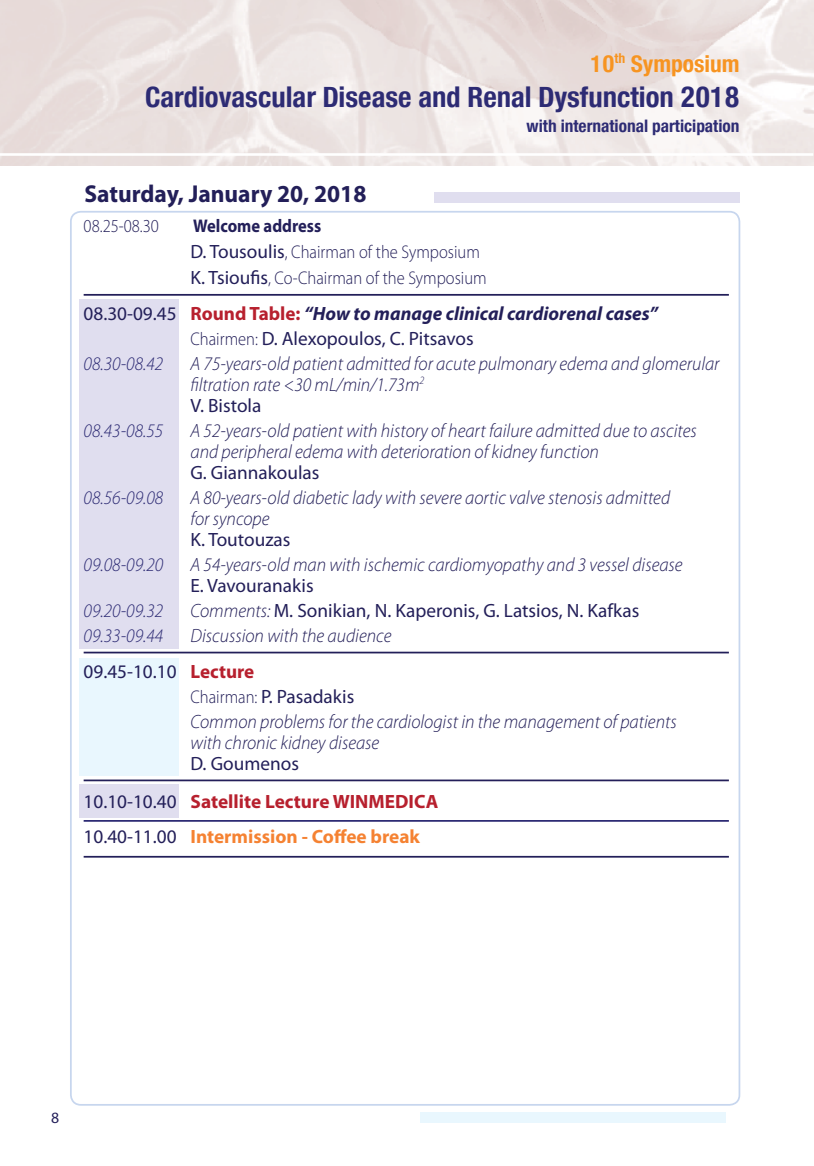
<style>
.page{position:relative;width:814px;height:1166px;background:#fff}
.page>*{position:absolute;margin:0;border:0;box-sizing:border-box;transform-origin:0 0}
.t1{font:700 condensed 30.62px "Helvetica Neue Greek";color:#2d2b74}
.t2{font:700 condensed 25.03px "Helvetica Neue Greek";color:#f79421}
.t3{font:700 24.5px "Myriad Pro";color:#231f59;scale:.96 1}
.t4{font:italic 300 19.25px/21px "Myriad Pro";color:#231f59;scale:.95 1}
.t5{font:19.25px "Myriad Pro";color:#231f59}
.t6{font:italic 300 19.25px "Myriad Pro";color:#2d2b74;scale:.95 1}
.t7{font:italic 700 19.25px "Myriad Pro";color:#231f59}
.t8{font:700 19.25px/38px "Myriad Pro";color:#b7202e}
.t9{font:700 19.25px "Myriad Pro";color:#f58232}
.t10{font:700 condensed 18.55px "Helvetica Neue Greek";color:#2d2b74}
.t11{font:300 18.38px/25.9px "Myriad Pro";color:#231f59;scale:.9 1}
.t12{font:15.75px "Myriad Pro";color:#231f59}
.s1{font-weight:700}
.s2{font-weight:400;font-size:19.25px}
.s3{font-weight:400;font-style:normal}
.s4{font-style:normal;color:#b7202e}
.s5{font-weight:300;font-size:18.38px}
.s6{font-weight:300;font-style:italic}
.s7{font-weight:700;font-style:normal;color:#b7202e}
.s8{font-style:normal;font-size:18.38px}
.s9{font-weight:400;color:#231f59}
</style>
<div class="page">
<div style="left:434px;top:192px;width:305px;height:10px;background:#e0deef"></div>
<div style="left:420px;top:1112px;width:305px;height:10px;background:#e9f7fe"></div>
<div style="left:80px;top:657px;width:99px;height:118px;background:#e9f7fe"></div>
<div style="left:80px;top:299px;width:99px;height:349px;background:#e0deef"></div>
<div style="left:80px;top:784px;width:99px;height:33px;background:#e0deef"></div>
<hr style="left:84px;top:294px;width:644px;height:2px;background:#231f59">
<hr style="left:84px;top:652px;width:644px;height:1px;background:#231f59">
<hr style="left:84px;top:779px;width:644px;height:2px;background:#231f59">
<hr style="left:84px;top:820px;width:644px;height:2px;background:#2d2b74">
<hr style="left:84px;top:856px;width:644px;height:1px;background:#231f59">
<h2 class="t2" style="left:590px;top:50px;width:151px">10<sup>th</sup> Symposium</h2>
<h1 class="t1" style="left:145px;top:81px;width:596px">Cardiovascular Disease and Renal Dysfunction 2018</h1>
<p class="t10" style="left:526px;top:116px;width:214px">with international participation</p>
<p class="t3" style="left:84px;top:178px;width:295px">Saturday, January 20, 2018</p>
<p class="t11" style="left:84px;top:213px;width:85px">08.25-08.30</p>
<p class="t11" style="left:190px;top:213px;width:330px"><span class="s1">Welcome address<br></span><span class="s2">D. Tousoulis</span>, Chairman of the Symposium<br><span class="s2">K. Tsioufis</span>, Co-Chairman of the Symposium</p>
<p class="t7" style="left:84px;top:301px;width:576px"><span class="s3">08.30-09.45</span> <span class="s4">Round Table:</span> “How to manage clinical cardiorenal cases”</p>
<p class="t5" style="left:190px;top:326px;width:285px"><span class="s5">Chairmen:</span> D. Alexopoulos, C. Pitsavos</p>
<p class="t6" style="left:84px;top:352px;width:85px">08.30-08.42</p>
<p class="t4" style="left:190px;top:353px;width:558px">A 75-years-old patient admitted for acute pulmonary edema and glomerular filtration rate &lt;30 mL/min/1.73m<sup>2<br></sup><span class="s3">V. Bistola</span></p>
<p class="t6" style="left:84px;top:419px;width:85px">08.43-08.55</p>
<p class="t4" style="left:190px;top:420px;width:534px">A 52-years-old patient with history of heart failure admitted due to ascites and peripheral edema with deterioration of kidney function</p>
<p class="t5" style="left:190px;top:460px;width:131px">G. Giannakoulas</p>
<p class="t6" style="left:84px;top:486px;width:85px">08.56-09.08</p>
<p class="t4" style="left:190px;top:487px;width:506px">A 80-years-old diabetic lady with severe aortic valve stenosis admitted for syncope</p>
<p class="t5" style="left:190px;top:527px;width:101px">K. Toutouzas</p>
<p class="t6" style="left:84px;top:553px;width:85px">09.08-09.20</p>
<p class="t4" style="left:190px;top:554px;width:519px">A 54-years-old man with ischemic cardiomyopathy and 3 vessel disease</p>
<p class="t5" style="left:190px;top:573px;width:125px">E. Vavouranakis</p>
<p class="t6" style="left:84px;top:599px;width:85px">09.20-09.32</p>
<p class="t5" style="left:190px;top:598px;width:450px"><span class="s6">Comments:</span> M. Sonikian, N. Kaperonis, G. Latsios, N. Kafkas</p>
<p class="t6" style="left:84px;top:624px;width:85px">09.33-09.44</p>
<p class="t4" style="left:84px;top:617px;width:325px;line-height:35.9px;text-indent:107px">Discussion with the audience<br><span class="s3">09.45-10.10</span> <span class="s7">Lecture</span></p>
<p class="t4" style="left:190px;top:683px;width:513px;line-height:25px"><span class="s8">Chairman:</span> <span class="s3">P. Pasadakis<br></span>Common problems for the cardiologist in the management of patients</p>
<p class="t4" style="left:190px;top:731px;width:200px">with chronic kidney disease</p>
<p class="t8" style="left:84px;top:743px;width:356px;text-indent:107px"><span class="s9">D. Goumenos<br>10.10-10.40</span> Satellite Lecture WINMEDICA</p>
<p class="t9" style="left:84px;top:824px;width:338px"><span class="s9">10.40-11.00</span> Intermission - Coffee break</p>
<p class="t12" style="left:51px;top:1107px;width:10px">8</p>
</div>
